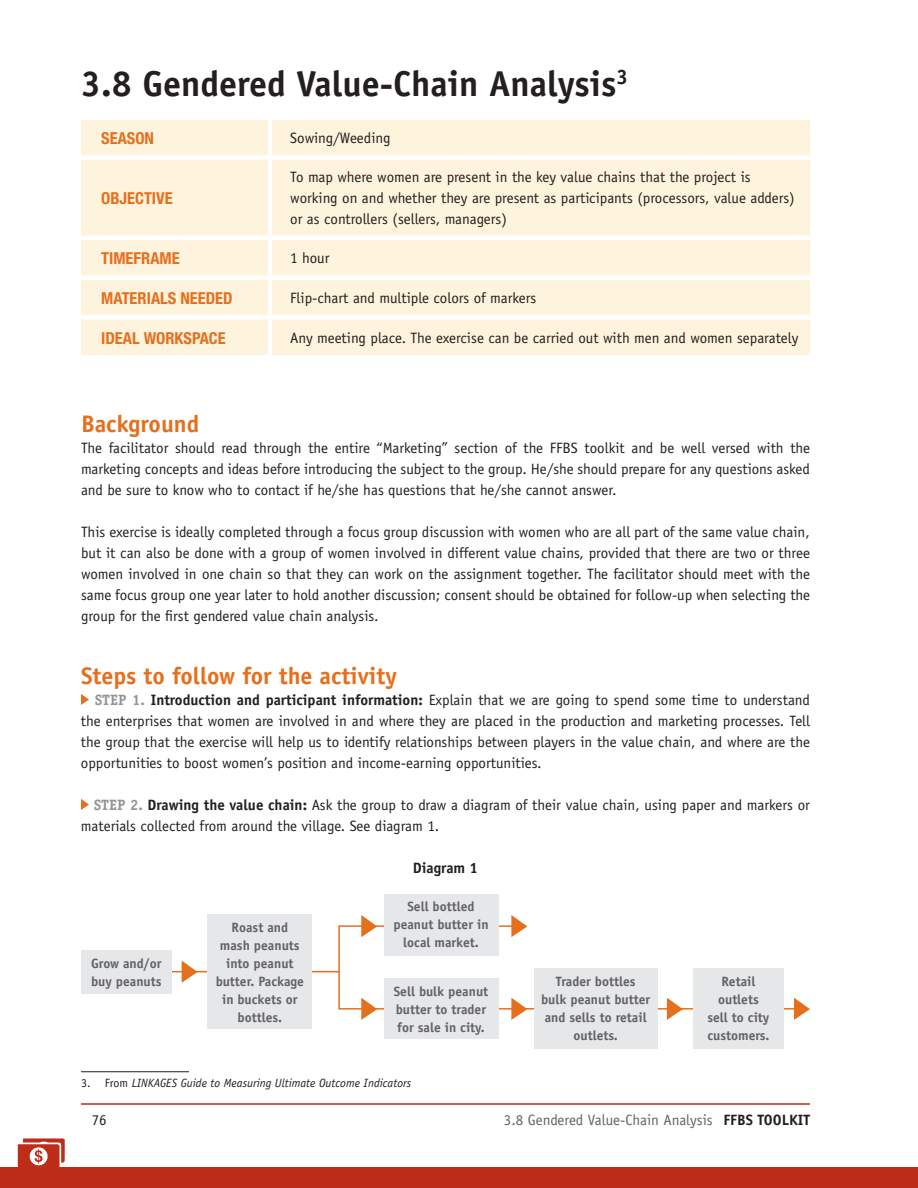
<style>
.page{position:relative;width:918px;height:1188px;background:#fff}
.page>*{position:absolute;margin:0;border:0;box-sizing:border-box;transform-origin:0 0}
.t1{font:700 36px "Officina Sans";color:#231f20}
.t2{font:700 24px "Officina Sans";color:#e4701e}
.t3{font:700 condensed 16.5px "Helvetica Neue";color:#e4701e}
.t4{font:15px/21px "Officina Sans";color:#231f20;text-align:justify}
.t5{font:15px "Officina Sans";color:#636366}
.t6{font:700 15px "Officina Sans";color:#231f20}
.t7{font:700 13.5px/18px "Officina Sans";color:#636366;text-align:center}
.t8{font:italic 12px "Officina Sans";color:#231f20}
.s1{font-family:"Officina Serif";font-weight:700;color:#939598}
.s2{font-weight:700}
.s3{font-style:normal}
.s4{font-weight:700;color:#231f20}
</style>
<div class="page">
<svg style="left:18px;top:1138px;width:47px;height:29px"></svg>
<hr style="left:81px;top:1103px;width:729px;height:2px;background:#be2d18">
<div style="left:0;top:1167px;width:918px;height:21px;background:#be2d18"></div>
<div style="left:81px;top:120px;width:187px;height:235px;background:#fef3dc"></div>
<div style="left:272px;top:120px;width:538px;height:235px;background:#fef3dc"></div>
<div style="left:81px;top:155px;width:189px;height:5px;background:#fff"></div>
<div style="left:270px;top:155px;width:540px;height:5px;background:#fff"></div>
<hr style="left:81px;top:236px;width:189px;height:4px;background:#fff">
<hr style="left:270px;top:236px;width:540px;height:4px;background:#fff">
<div style="left:81px;top:275px;width:189px;height:5px;background:#fff"></div>
<div style="left:270px;top:275px;width:540px;height:5px;background:#fff"></div>
<div style="left:81px;top:315px;width:189px;height:5px;background:#fff"></div>
<div style="left:270px;top:315px;width:540px;height:5px;background:#fff"></div>
<svg style="left:81px;top:694px;width:8px;height:11px"></svg>
<svg style="left:81px;top:799px;width:8px;height:11px"></svg>
<hr style="left:81px;top:1071px;width:108px;height:1px;background:#231f20">
<hr style="left:151px;top:971px;width:188px;height:1px;background:#e4701e">
<hr style="left:339px;top:925px;width:180px;height:2px;background:#e4701e">
<hr style="left:339px;top:1008px;width:463px;height:2px;background:#e4701e">
<div style="left:81px;top:950px;width:91px;height:43px;background:#e6e7e9"></div>
<div style="left:208px;top:915px;width:104px;height:114px;background:#e6e7e9"></div>
<div style="left:384px;top:979px;width:114px;height:60px;background:#e6e7e9"></div>
<div style="left:384px;top:894px;width:114px;height:61px;background:#e6e7e9"></div>
<div style="left:534px;top:968px;width:123px;height:81px;background:#e6e7e9"></div>
<div style="left:693px;top:968px;width:91px;height:81px;background:#e6e7e9"></div>
<svg style="left:182px;top:961px;width:16px;height:22px"></svg>
<svg style="left:794px;top:998px;width:16px;height:22px"></svg>
<svg style="left:667px;top:998px;width:16px;height:22px"></svg>
<svg style="left:511px;top:998px;width:16px;height:22px"></svg>
<svg style="left:511px;top:915px;width:16px;height:22px"></svg>
<svg style="left:361px;top:915px;width:16px;height:22px"></svg>
<svg style="left:361px;top:998px;width:16px;height:22px"></svg>
<hr style="left:338px;top:925px;width:2px;height:85px;background:#e4701e">
<h1 class="t1" style="left:81px;top:61px;width:549px">3.8 Gendered Value-Chain Analysis<sup>3</sup></h1>
<p class="t3" style="left:101px;top:128px;width:54px">SEASON</p>
<p class="t4" style="left:290px;top:128px;width:102px">Sowing/Weeding</p>
<p class="t3" style="left:101px;top:188px;width:73px">OBJECTIVE</p>
<p class="t4" style="left:290px;top:167px;width:506px;text-align:left">To map where women are present in the key value chains that the project is working on and whether they are present as participants (processors, value adders) or as controllers (sellers, managers)</p>
<p class="t3" style="left:101px;top:248px;width:80px">TIMEFRAME</p>
<p class="t4" style="left:290px;top:248px;width:41px">1 hour</p>
<p class="t3" style="left:101px;top:288px;width:133px">MATERIALS NEEDED</p>
<p class="t4" style="left:290px;top:288px;width:248px">Flip-chart and multiple colors of markers</p>
<p class="t3" style="left:101px;top:328px;width:126px">IDEAL WORKSPACE</p>
<p class="t4" style="left:290px;top:327px;width:510px">Any meeting place. The exercise can be carried out with men and women separately</p>
<h2 class="t2" style="left:81px;top:409px;width:120px">Background</h2>
<p class="t4" style="left:81px;top:437px;width:731px">The facilitator should read through the entire “Marketing” section of the FFBS toolkit and be well versed with the marketing concepts and ideas before introducing the subject to the group. He/she should prepare for any questions asked and be sure to know who to contact if he/she has questions that he/she cannot answer.</p>
<p class="t4" style="left:81px;top:521px;width:731px">This exercise is ideally completed through a focus group discussion with women who are all part of the same value chain, but it can also be done with a group of women involved in different value chains, provided that there are two or three women involved in one chain so that they can work on the assignment together. The facilitator should meet with the same focus group one year later to hold another discussion; consent should be obtained for follow-up when selecting the group for the first gendered value chain analysis.</p>
<h2 class="t2" style="left:81px;top:661px;width:317px">Steps to follow for the activity</h2>
<p class="t4" style="left:81px;top:689px;width:731px;text-indent:14px"><span class="s1">STEP 1.</span> <span class="s2">Introduction and participant information:</span> Explain that we are going to spend some time to understand the enterprises that women are involved in and where they are placed in the production and marketing processes. Tell the group that the exercise will help us to identify relationships between players in the value chain, and where are the opportunities to boost women’s position and income-earning opportunities.</p>
<p class="t4" style="left:81px;top:794px;width:730px;text-indent:13px"><span class="s1">STEP 2.</span> <span class="s2">Drawing the value chain:</span> Ask the group to draw a diagram of their value chain, using paper and markers or materials collected from around the village. See diagram 1.</p>
<p class="t6" style="left:413px;top:859px;width:67px">Diagram 1</p>
<p class="t7" style="left:91px;top:954px;width:72px;text-align:left">Grow and/or buy peanuts</p>
<p class="t7" style="left:216px;top:918px;width:90px">Roast and mash peanuts into peanut butter. Package in buckets or bottles.</p>
<p class="t7" style="left:393px;top:898px;width:97px">Sell bottled peanut butter in local market.</p>
<p class="t7" style="left:394px;top:982px;width:96px;text-align:left">Sell bulk peanut butter to trader for sale in city.</p>
<p class="t8" style="left:81px;top:1076px;width:332px"><span class="s3">3. From</span> LINKAGES Guide to Measuring Ultimate Outcome Indicators</p>
<p class="t7" style="left:541px;top:972px;width:110px">Trader bottles<br>bulk peanut butter and sells to retail outlets.</p>
<p class="t7" style="left:707px;top:972px;width:64px">Retail outlets sell to city customers.</p>
<p class="t4" style="left:92px;top:1109px;width:16px">76</p>
<p class="t5" style="left:504px;top:1111px;width:308px">3.8 Gendered Value-Chain Analysis <span class="s4">FFBS TOOLKIT</span></p>
</div>
